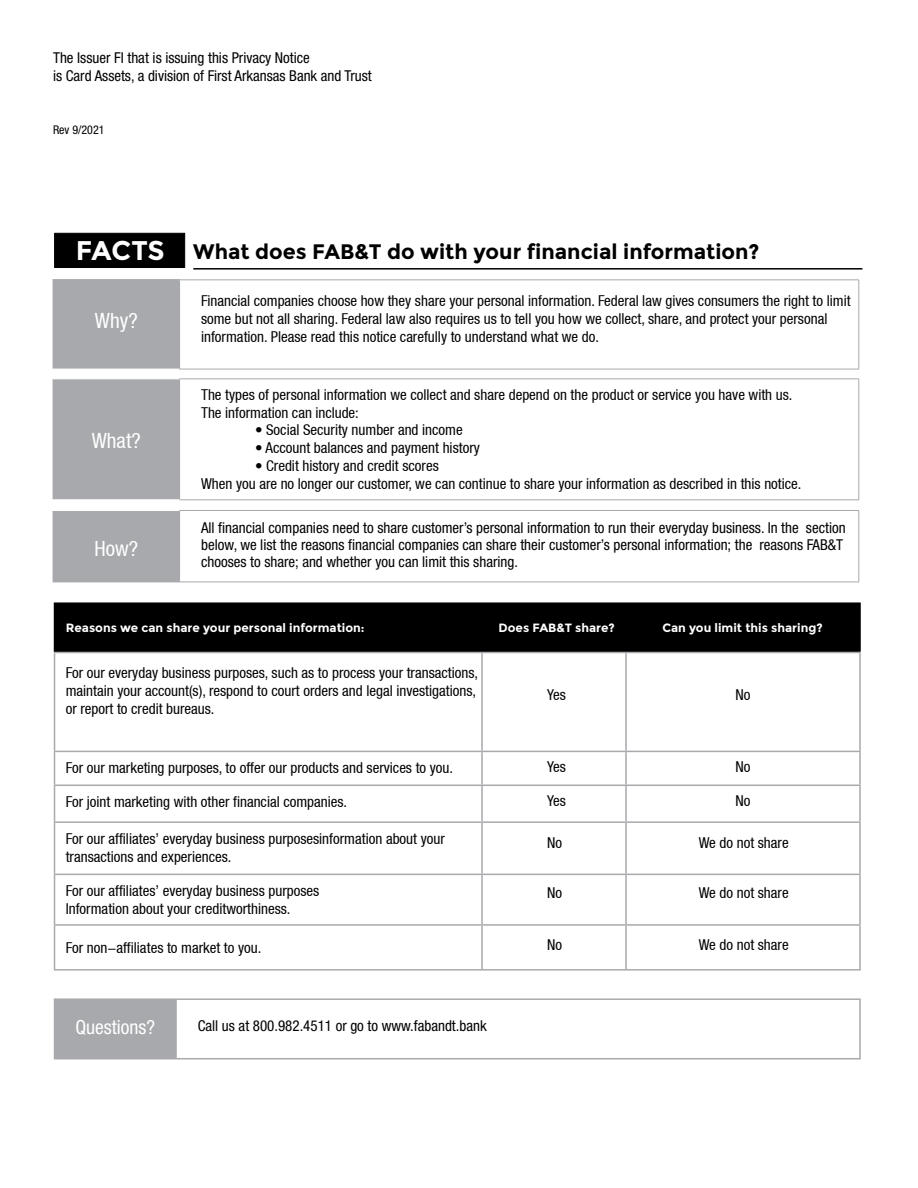
<style>
.page{position:relative;width:918px;height:1188px;background:#fff}
.page>*{position:absolute;margin:0;border:0;box-sizing:border-box;transform-origin:0 0}
.t1{font:700 21px "Montserrat";color:#000}
.t2{font:condensed 21px "Helvetica Neue LT";color:#fff}
.t3{font:condensed 19.5px "Helvetica Neue";color:#fff}
.t4{font:condensed 15px/18px "Helvetica Neue LT";color:#000}
.t5{font:condensed 15px/17.1px "Helvetica Neue";color:#000}
.t6{font:condensed 15px "Helvetica Neue LT Std";color:#000}
.t7{font:700 12px "Montserrat";color:#fff}
.t8{font:condensed 12px "Helvetica Neue";color:#000}
.s1{font-size:27px;color:#fff}
</style>
<div class="page">
<div style="left:55px;top:233px;width:130px;height:35px;background:#000;border:1px solid #000"></div>
<hr style="left:193px;top:268px;width:669px;height:2px;background:#000">
<div style="left:54px;top:281px;width:125px;height:301px;background:#a7a9ac"></div>
<svg style="left:179px;top:281px;width:680px;height:301px"></svg>
<hr style="left:53px;top:279px;width:127px;height:2px;background:#a7a9ac">
<hr style="left:53px;top:281px;width:1px;height:88px;background:#a7a9ac">
<hr style="left:179px;top:281px;width:1px;height:88px;background:#a7a9ac">
<hr style="left:53px;top:379px;width:1px;height:121px;background:#a7a9ac">
<hr style="left:179px;top:379px;width:1px;height:121px;background:#a7a9ac">
<hr style="left:53px;top:511px;width:1px;height:71px;background:#a7a9ac">
<hr style="left:179px;top:511px;width:1px;height:71px;background:#a7a9ac">
<hr style="left:53px;top:369px;width:126px;height:1px;background:#fff">
<hr style="left:179px;top:369px;width:680px;height:1px;background:#a7a9ac">
<hr style="left:53px;top:379px;width:126px;height:1px;background:#fff">
<hr style="left:179px;top:379px;width:680px;height:1px;background:#a7a9ac">
<hr style="left:179px;top:500px;width:680px;height:1px;background:#a7a9ac">
<hr style="left:53px;top:500px;width:126px;height:1px;background:#fff">
<hr style="left:53px;top:510px;width:126px;height:1px;background:#fff">
<hr style="left:179px;top:510px;width:680px;height:1px;background:#a7a9ac">
<hr style="left:53px;top:582px;width:126px;height:1px;background:#a7a9ac">
<hr style="left:179px;top:582px;width:680px;height:1px;background:#a7a9ac">
<hr style="left:859px;top:379px;width:1px;height:121px;background:#a7a9ac">
<hr style="left:859px;top:511px;width:1px;height:71px;background:#a7a9ac">
<hr style="left:180px;top:280px;width:679px;height:1px;background:#a7a9ac">
<hr style="left:859px;top:280px;width:1px;height:89px;background:#a7a9ac">
<div style="left:55px;top:603px;width:805px;height:49px;background:#000"></div>
<svg style="left:55px;top:653px;width:804px;height:316px"></svg>
<hr style="left:54px;top:602px;width:428px;height:2px;background:#000">
<hr style="left:54px;top:604px;width:1px;height:48px;background:#000">
<hr style="left:482px;top:602px;width:144px;height:2px;background:#000">
<hr style="left:626px;top:602px;width:235px;height:2px;background:#000">
<hr style="left:859px;top:604px;width:2px;height:48px;background:#000">
<hr style="left:54px;top:652px;width:428px;height:1px;background:#a7a9ac">
<hr style="left:54px;top:653px;width:1px;height:98px;background:#a7a9ac">
<hr style="left:482px;top:652px;width:144px;height:1px;background:#a7a9ac">
<hr style="left:481px;top:653px;width:2px;height:98px;background:#a7a9ac">
<hr style="left:626px;top:652px;width:235px;height:1px;background:#a7a9ac">
<hr style="left:625px;top:653px;width:2px;height:98px;background:#a7a9ac">
<hr style="left:859px;top:653px;width:2px;height:98px;background:#a7a9ac">
<hr style="left:54px;top:751px;width:428px;height:1px;background:#a7a9ac">
<hr style="left:54px;top:752px;width:1px;height:33px;background:#a7a9ac">
<hr style="left:482px;top:751px;width:144px;height:1px;background:#a7a9ac">
<hr style="left:481px;top:752px;width:2px;height:33px;background:#a7a9ac">
<hr style="left:626px;top:751px;width:235px;height:1px;background:#a7a9ac">
<hr style="left:625px;top:752px;width:2px;height:33px;background:#a7a9ac">
<hr style="left:859px;top:752px;width:2px;height:33px;background:#a7a9ac">
<hr style="left:54px;top:785px;width:428px;height:1px;background:#a7a9ac">
<hr style="left:54px;top:786px;width:1px;height:35px;background:#a7a9ac">
<hr style="left:482px;top:785px;width:144px;height:1px;background:#a7a9ac">
<hr style="left:481px;top:786px;width:2px;height:35px;background:#a7a9ac">
<hr style="left:626px;top:785px;width:235px;height:1px;background:#a7a9ac">
<hr style="left:625px;top:786px;width:2px;height:35px;background:#a7a9ac">
<hr style="left:859px;top:786px;width:2px;height:35px;background:#a7a9ac">
<hr style="left:54px;top:821px;width:428px;height:2px;background:#a7a9ac">
<hr style="left:54px;top:823px;width:1px;height:51px;background:#a7a9ac">
<hr style="left:482px;top:821px;width:144px;height:2px;background:#a7a9ac">
<hr style="left:481px;top:823px;width:2px;height:51px;background:#a7a9ac">
<hr style="left:626px;top:821px;width:235px;height:2px;background:#a7a9ac">
<hr style="left:625px;top:823px;width:2px;height:51px;background:#a7a9ac">
<hr style="left:859px;top:823px;width:2px;height:51px;background:#a7a9ac">
<hr style="left:54px;top:874px;width:428px;height:1px;background:#a7a9ac">
<hr style="left:54px;top:875px;width:1px;height:49px;background:#a7a9ac">
<hr style="left:482px;top:874px;width:144px;height:1px;background:#a7a9ac">
<hr style="left:481px;top:875px;width:2px;height:49px;background:#a7a9ac">
<hr style="left:626px;top:874px;width:235px;height:1px;background:#a7a9ac">
<hr style="left:625px;top:875px;width:2px;height:49px;background:#a7a9ac">
<hr style="left:859px;top:875px;width:2px;height:49px;background:#a7a9ac">
<hr style="left:54px;top:924px;width:428px;height:2px;background:#a7a9ac">
<hr style="left:54px;top:926px;width:1px;height:43px;background:#a7a9ac">
<hr style="left:482px;top:924px;width:144px;height:2px;background:#a7a9ac">
<hr style="left:481px;top:926px;width:2px;height:43px;background:#a7a9ac">
<hr style="left:626px;top:924px;width:235px;height:2px;background:#a7a9ac">
<hr style="left:625px;top:926px;width:2px;height:43px;background:#a7a9ac">
<hr style="left:859px;top:926px;width:2px;height:43px;background:#a7a9ac">
<hr style="left:54px;top:969px;width:428px;height:2px;background:#a7a9ac">
<hr style="left:482px;top:969px;width:144px;height:2px;background:#a7a9ac">
<hr style="left:626px;top:969px;width:235px;height:2px;background:#a7a9ac">
<div style="left:55px;top:999px;width:121px;height:60px;background:#a7a9ac"></div>
<hr style="left:54px;top:998px;width:122px;height:2px;background:#a7a9ac">
<hr style="left:54px;top:1000px;width:1px;height:58px;background:#a7a9ac">
<hr style="left:176px;top:998px;width:685px;height:2px;background:#a7a9ac">
<hr style="left:175px;top:1000px;width:2px;height:58px;background:#a7a9ac">
<hr style="left:859px;top:1000px;width:2px;height:58px;background:#a7a9ac">
<hr style="left:54px;top:1058px;width:122px;height:1px;background:#a7a9ac">
<hr style="left:176px;top:1058px;width:685px;height:1px;background:#a7a9ac">
<p class="t5" style="left:53px;top:48px;width:320px;line-height:18px">The Issuer FI that is issuing this Privacy Notice<br>is Card Assets, a division of First Arkansas Bank and Trust</p>
<p class="t8" style="left:53px;top:123px;width:53px">Rev 9/2021</p>
<h1 class="t1" style="left:76px;top:239px;width:685px"><span class="s1">FACTS</span> What does FAB&amp;T do with your financial information?</h1>
<h1 class="t2" style="left:95px;top:308px;width:44px">Why?</h1>
<h1 class="t2" style="left:92px;top:428px;width:51px">What?</h1>
<h1 class="t2" style="left:94px;top:536px;width:45px">How?</h1>
<p class="t4" style="left:201px;top:291px;width:651px">Financial companies choose how they share your personal information. Federal law gives consumers the right to limit some but not all sharing. Federal law also requires us to tell you how we collect, share, and protect your personal information. Please read this notice carefully to understand what we do.</p>
<p class="t4" style="left:201px;top:386px;width:593px">The types of personal information we collect and share depend on the product or service you have with us.<br>The information can include:</p>
<p class="t4" style="left:255px;top:420px;width:209px">• Social Security number and income</p>
<p class="t4" style="left:255px;top:438px;width:226px">• Account balances and payment history</p>
<p class="t4" style="left:201px;top:456px;width:602px;text-indent:54px">• Credit history and credit scores<br>When you are no longer our customer, we can continue to share your information as described in this notice.</p>
<p class="t5" style="left:201px;top:519px;width:646px">All financial companies need to share customer’s personal information to run their everyday business. In the section below, we list the reasons financial companies can share their customer’s personal information; the reasons FAB&amp;T chooses to share; and whether you can limit this sharing.</p>
<p class="t7" style="left:66px;top:621px;width:300px">Reasons we can share your personal information:</p>
<p class="t7" style="left:499px;top:621px;width:118px">Does FAB&amp;T share?</p>
<p class="t7" style="left:662px;top:621px;width:162px">Can you limit this sharing?</p>
<p class="t4" style="left:66px;top:664px;width:414px">For our everyday business purposes, such as to process your transactions, maintain your account(s), respond to court orders and legal investigations, or report to credit bureaus.</p>
<p class="t4" style="left:547px;top:686px;width:20px">Yes</p>
<p class="t4" style="left:736px;top:685px;width:16px">No</p>
<p class="t4" style="left:66px;top:758px;width:389px">For our marketing purposes, to offer our products and services to you.</p>
<p class="t4" style="left:547px;top:758px;width:20px">Yes</p>
<p class="t4" style="left:736px;top:757px;width:16px">No</p>
<p class="t4" style="left:66px;top:793px;width:283px">For joint marketing with other financial companies.</p>
<p class="t4" style="left:547px;top:792px;width:20px">Yes</p>
<p class="t4" style="left:736px;top:792px;width:16px">No</p>
<p class="t4" style="left:66px;top:830px;width:381px">For our affiliates’ everyday business purposesinformation about your transactions and experiences.</p>
<p class="t4" style="left:547px;top:834px;width:16px">No</p>
<p class="t4" style="left:699px;top:834px;width:91px">We do not share</p>
<p class="t4" style="left:66px;top:881px;width:255px">For our affiliates’ everyday business purposes<br>Information about your creditworthiness.</p>
<p class="t4" style="left:547px;top:884px;width:16px">No</p>
<p class="t4" style="left:699px;top:884px;width:91px">We do not share</p>
<p class="t4" style="left:66px;top:938px;width:197px">For non-affiliates to market to you.</p>
<p class="t4" style="left:547px;top:936px;width:16px">No</p>
<p class="t4" style="left:699px;top:936px;width:91px">We do not share</p>
<h2 class="t3" style="left:75px;top:1016px;width:81px">Questions?</h2>
<p class="t6" style="left:198px;top:1017px;width:290px">Call us at 800.982.4511 or go to www.fabandt.bank</p>
</div>
